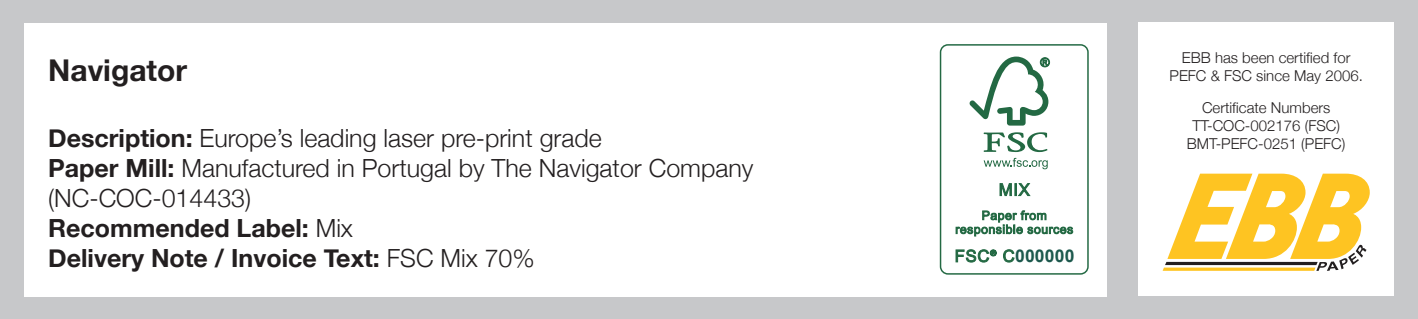
<style>
.page{position:relative;width:1418px;height:319px;background:#fff}
.page>*{position:absolute;margin:0;border:0;box-sizing:border-box;transform-origin:0 0}
.t1{font:700 30px "Helvetica Neue";color:#231f20}
.t2{font:300 25px/30px "Helvetica Neue";color:#231f20}
.t3{font:700 25px "Helvetica Neue";color:#231f20}
.t4{font:700 17.5px "Arial";letter-spacing:.01em;color:#1d594d}
.t5{font:300 15px "Helvetica Neue";color:#231f20}
.s1{font-weight:700}
.s2{font-weight:300}
</style>
<div class="page">
<div style="left:0;top:0;width:1417px;height:319px;background:#c7c8ca"></div>
<div style="left:25px;top:23px;width:1082px;height:273px;background:#fff"></div>
<div style="left:1138px;top:23px;width:255px;height:273px;background:#fff"></div>
<svg style="left:1162px;top:174px;width:207px;height:97px"></svg>
<div style="left:939px;top:44px;width:149px;height:231px;border:1px solid #236943;border-radius:7px"></div>
<svg style="left:983px;top:158px;width:64px;height:11px"></svg>
<svg style="left:983px;top:132px;width:64px;height:20px"></svg>
<svg style="left:969px;top:57px;width:81px;height:69px"></svg>
<svg style="left:999px;top:183px;width:31px;height:14px"></svg>
<svg style="left:955px;top:210px;width:118px;height:26px"></svg>
<svg style="left:955px;top:249px;width:41px;height:14px"></svg>
<svg style="left:1003px;top:249px;width:12px;height:14px"></svg>
<p class="t1" style="left:48px;top:47px;width:140px">Navigator</p>
<p class="t2" style="left:48px;top:121px;width:555px"><span class="s1">Description:</span> Europe’s leading laser pre-print grade</p>
<p class="t2" style="left:48px;top:151px;width:706px"><span class="s1">Paper Mill:</span> Manufactured in Portugal by The Navigator Company (NC-COC-014433)</p>
<p class="t3" style="left:48px;top:209px;width:306px">Recommended Label: <span class="s2">Mix</span></p>
<p class="t3" style="left:48px;top:239px;width:488px">Delivery Note / Invoice Text: <span class="s2">FSC Mix 70%</span></p>
<p class="t4" style="left:1015px;top:244px;width:61px">000000</p>
<p class="t5" style="left:1181px;top:45px;width:170px">EBB has been certified for</p>
<p class="t5" style="left:1169px;top:63px;width:195px">PEFC &amp; FSC since May 2006.</p>
<p class="t5" style="left:1201px;top:96px;width:130px">Certificate Numbers</p>
<p class="t5" style="left:1192px;top:114px;width:149px">TT-COC-002176 (FSC)</p>
<p class="t5" style="left:1186px;top:132px;width:160px">BMT-PEFC-0251 (PEFC)</p>
</div>
